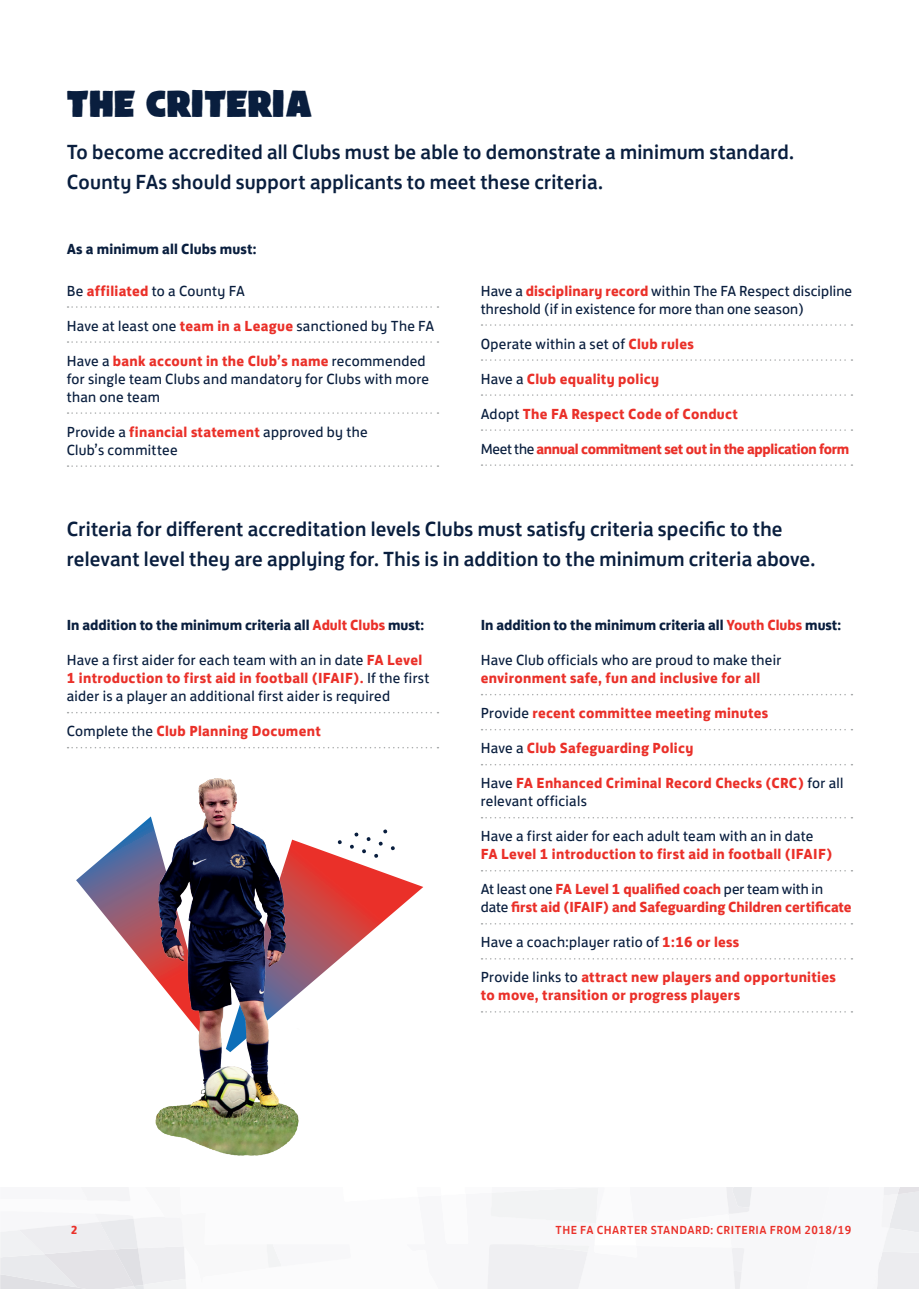
<style>
.page{position:relative;width:919px;height:1289px;background:#fff}
.page>*{position:absolute;margin:0;border:0;box-sizing:border-box;transform-origin:0 0}
.t1{font:33px "FA Brush";color:#091e3e}
.t2{font:500 21px/30px "FS Jack";letter-spacing:.01em;color:#091e3e}
.t3{font:15px/18px "FS Jack";letter-spacing:.02em;color:#091e3e}
.t4{font:700 15px/18px "FS Jack";letter-spacing:.02em;color:#ea3029}
.t5{font:700 15px "FS Jack";color:#091e3e}
.t6{font:700 15px/18px "FS Jack";color:#ea3029}
.t7{font:700 15px "FS Jack";letter-spacing:-.02em;color:#ea3029}
.t8{font:500 12px "FS Jack";letter-spacing:.04em;color:#ea3029}
.t9{font:700 12px "FS Jack";color:#ea3029}
.s1{font-weight:700;color:#ea3029}
.s2{font-weight:400;color:#091e3e}
.s3{color:#ea3029}
</style>
<div class="page">
<svg style="left:0;top:1187px;width:918px;height:101px"></svg>
<svg style="left:68px;top:306px;width:370px;height:2px"></svg>
<svg style="left:68px;top:341px;width:370px;height:2px"></svg>
<svg style="left:68px;top:412px;width:370px;height:2px"></svg>
<svg style="left:68px;top:465px;width:370px;height:2px"></svg>
<svg style="left:481px;top:324px;width:371px;height:2px"></svg>
<svg style="left:481px;top:359px;width:371px;height:2px"></svg>
<svg style="left:481px;top:394px;width:371px;height:2px"></svg>
<svg style="left:481px;top:429px;width:371px;height:2px"></svg>
<svg style="left:481px;top:464px;width:371px;height:2px"></svg>
<svg style="left:68px;top:712px;width:370px;height:1px"></svg>
<svg style="left:68px;top:747px;width:370px;height:1px"></svg>
<svg style="left:481px;top:694px;width:371px;height:1px"></svg>
<svg style="left:481px;top:729px;width:371px;height:1px"></svg>
<svg style="left:481px;top:764px;width:371px;height:1px"></svg>
<svg style="left:481px;top:817px;width:371px;height:1px"></svg>
<svg style="left:481px;top:870px;width:371px;height:1px"></svg>
<svg style="left:481px;top:923px;width:371px;height:1px"></svg>
<svg style="left:481px;top:958px;width:371px;height:1px"></svg>
<svg style="left:481px;top:1011px;width:371px;height:1px"></svg>
<svg style="left:76px;top:831px;width:58px;height:121px"></svg>
<svg style="left:308px;top:829px;width:115px;height:157px"></svg>
<img style="left:134px;top:778px;width:174px;height:378px">
<h1 class="t1" style="left:67px;top:89px;width:248px">THE CRITERIA</h1>
<h2 class="t2" style="left:67px;top:136px;width:728px">To become accredited all Clubs must be able to demonstrate a minimum standard.<br>County FAs should support applicants to meet these criteria.</h2>
<p class="t5" style="left:67px;top:236px;width:191px">As a minimum all Clubs must:</p>
<p class="t3" style="left:67px;top:280px;width:179px">Be <span class="s1">affiliated</span> to a County FA</p>
<p class="t3" style="left:67px;top:315px;width:369px">Have at least one <span class="s1">team in a League</span> sanctioned by The FA</p>
<p class="t3" style="left:67px;top:350px;width:363px">Have a <span class="s1">bank account in the Club’s name</span> recommended for single team Clubs and mandatory for Clubs with more than one team</p>
<p class="t3" style="left:67px;top:421px;width:302px">Provide a <span class="s1">financial statement</span> approved by the<br>Club’s committee</p>
<p class="t3" style="left:480px;top:280px;width:373px">Have a <span class="s1">disciplinary record</span> within The FA Respect discipline threshold (if in existence for more than one season)</p>
<p class="t3" style="left:480px;top:333px;width:215px">Operate within a set of <span class="s1">Club rules</span></p>
<p class="t4" style="left:480px;top:368px;width:180px"><span class="s2">Have a</span> Club equality policy</p>
<p class="t4" style="left:480px;top:403px;width:259px"><span class="s2">Adopt</span> The FA Respect Code of Conduct</p>
<p class="t7" style="left:480px;top:436px;width:370px"><span class="s2">Meet the</span> annual commitment set out in the application form</p>
<h2 class="t2" style="left:67px;top:512px;width:750px">Criteria for different accreditation levels Clubs must satisfy criteria specific to the relevant level they are applying for. This is in addition to the minimum criteria above.</h2>
<p class="t5" style="left:67px;top:612px;width:359px">In addition to the minimum criteria all <span class="s3">Adult Clubs</span> must:</p>
<p class="t3" style="left:67px;top:650px;width:364px">Have a first aider for each team with an in date <span class="s1">FA Level<br>1 introduction to first aid in football (IFAIF).</span> If the first aider is a player an additional first aider is required</p>
<p class="t4" style="left:67px;top:721px;width:256px"><span class="s2">Complete the</span> Club Planning Document</p>
<p class="t5" style="left:480px;top:612px;width:362px">In addition to the minimum criteria all <span class="s3">Youth Clubs</span> must:</p>
<p class="t3" style="left:480px;top:650px;width:302px">Have Club officials who are proud to make their</p>
<p class="t4" style="left:480px;top:668px;width:281px">environment safe, fun and inclusive for all</p>
<p class="t4" style="left:480px;top:703px;width:289px"><span class="s2">Provide</span> recent committee meeting minutes</p>
<p class="t4" style="left:480px;top:738px;width:214px"><span class="s2">Have a</span> Club Safeguarding Policy</p>
<p class="t4" style="left:480px;top:773px;width:364px"><span class="s2">Have</span> FA Enhanced Criminal Record Checks (CRC) <span class="s2">for all relevant officials</span></p>
<p class="t3" style="left:480px;top:826px;width:334px">Have a first aider for each adult team with an in date</p>
<p class="t4" style="left:480px;top:844px;width:353px">FA Level 1 introduction to first aid in football (IFAIF)</p>
<p class="t6" style="left:480px;top:879px;width:372px"><span class="s2">At least one</span> FA Level 1 qualified coach <span class="s2">per team with in date</span> first aid (IFAIF) and Safeguarding Children certificate</p>
<p class="t3" style="left:480px;top:932px;width:260px">Have a coach:player ratio of <span class="s1">1:16 or less</span></p>
<p class="t4" style="left:480px;top:967px;width:356px"><span class="s2">Provide links to</span> attract new players and opportunities to move, transition or progress players</p>
<p class="t9" style="left:71px;top:1219px;width:8px">2</p>
<p class="t8" style="left:555px;top:1220px;width:297px">THE FA CHARTER STANDARD: CRITERIA FROM 2018/19</p>
</div>
